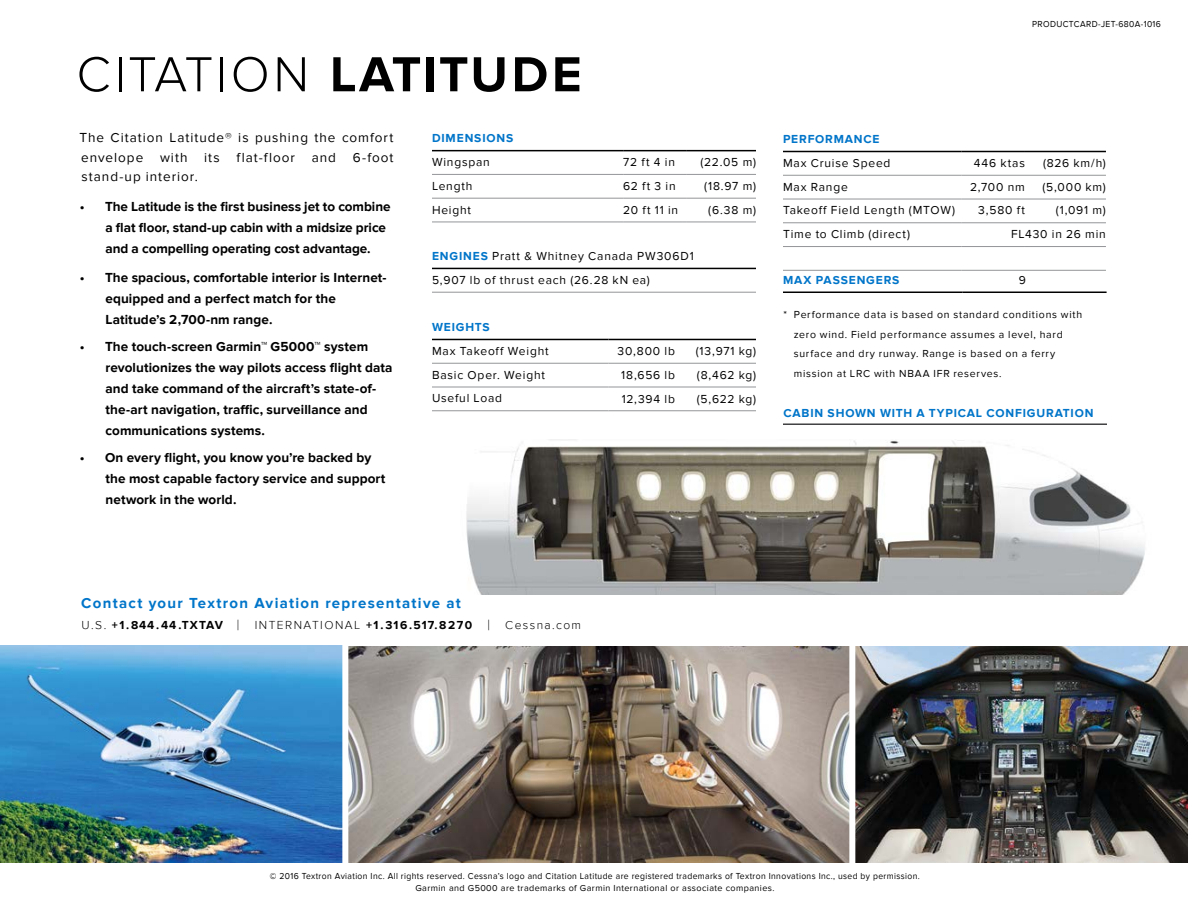
<style>
.page{position:relative;width:1188px;height:918px;background:#fff}
.page>*{position:absolute;margin:0;border:0;box-sizing:border-box;transform-origin:0 0}
.t1{font:300 51px "Proxima Nova";letter-spacing:.045em;color:#000}
.t2{font:700 15px "Proxima Nova";letter-spacing:.085em;color:#0075c9}
.t3{font:700 13.5px/21px "Proxima Nova";letter-spacing:.005em;color:#000}
.t4{font:13.5px/19.5px "Proxima Nova";letter-spacing:.075em;color:#000;text-align:justify}
.t5{font:12px/23.7px "Proxima Nova";letter-spacing:.065em;color:#000}
.t6{font:700 12px "Proxima Nova";letter-spacing:.07em;color:#0075c9}
.t7{font:700 12px "Proxima Nova";letter-spacing:.11em;color:#000}
.t8{font:700 12px "Proxima Nova";letter-spacing:.065em;color:#000}
.t9{font:300 12px "Proxima Nova";letter-spacing:.115em;color:#000}
.t10{font:10.5px/19.5px "Proxima Nova";letter-spacing:.07em;color:#000}
.t11{font:9px/12px "Proxima Nova";letter-spacing:.045em;color:#000;text-align:center;scale:.95 1}
.s1{font-weight:700}
.s2{font-weight:700;color:#0075c9}
.s3{font-weight:300}
.s4{font-weight:300;font-size:15px}
</style>
<div class="page">
<img style="left:432px;top:410px;width:713px;height:185px">
<img style="left:0;top:646px;width:1188px;height:217px">
<hr style="left:783px;top:423px;width:324px;height:2px;background:#414042">
<hr style="left:783px;top:151px;width:178px;height:1px;background:#000">
<hr style="left:961px;top:151px;width:64px;height:1px;background:#000">
<hr style="left:1025px;top:151px;width:81px;height:1px;background:#000">
<hr style="left:783px;top:175px;width:178px;height:1px;background:#939598">
<hr style="left:961px;top:175px;width:64px;height:1px;background:#939598">
<hr style="left:1025px;top:175px;width:81px;height:1px;background:#939598">
<hr style="left:783px;top:199px;width:178px;height:1px;background:#939598">
<hr style="left:961px;top:199px;width:64px;height:1px;background:#939598">
<hr style="left:1025px;top:199px;width:81px;height:1px;background:#939598">
<hr style="left:783px;top:223px;width:178px;height:1px;background:#939598">
<hr style="left:961px;top:223px;width:64px;height:1px;background:#939598">
<hr style="left:1025px;top:223px;width:81px;height:1px;background:#939598">
<hr style="left:783px;top:246px;width:178px;height:1px;background:#939598">
<hr style="left:961px;top:246px;width:64px;height:1px;background:#939598">
<hr style="left:1025px;top:246px;width:81px;height:1px;background:#939598">
<hr style="left:783px;top:270px;width:178px;height:1px;background:#939598">
<hr style="left:961px;top:270px;width:64px;height:1px;background:#939598">
<hr style="left:1025px;top:270px;width:81px;height:1px;background:#939598">
<hr style="left:432px;top:268px;width:324px;height:1px;background:#000">
<hr style="left:432px;top:292px;width:324px;height:1px;background:#939598">
<hr style="left:783px;top:292px;width:179px;height:1px;background:#000">
<hr style="left:962px;top:292px;width:64px;height:1px;background:#000">
<hr style="left:1026px;top:292px;width:81px;height:1px;background:#000">
<hr style="left:432px;top:150px;width:191px;height:1px;background:#000">
<hr style="left:623px;top:150px;width:64px;height:1px;background:#000">
<hr style="left:687px;top:150px;width:69px;height:1px;background:#000">
<hr style="left:432px;top:174px;width:191px;height:1px;background:#939598">
<hr style="left:623px;top:174px;width:64px;height:1px;background:#939598">
<hr style="left:687px;top:174px;width:69px;height:1px;background:#939598">
<hr style="left:432px;top:198px;width:191px;height:1px;background:#939598">
<hr style="left:623px;top:198px;width:64px;height:1px;background:#939598">
<hr style="left:687px;top:198px;width:69px;height:1px;background:#939598">
<hr style="left:432px;top:222px;width:191px;height:1px;background:#939598">
<hr style="left:623px;top:222px;width:64px;height:1px;background:#939598">
<hr style="left:687px;top:222px;width:69px;height:1px;background:#939598">
<hr style="left:432px;top:339px;width:176px;height:1px;background:#000">
<hr style="left:608px;top:339px;width:67px;height:1px;background:#000">
<hr style="left:675px;top:339px;width:81px;height:1px;background:#000">
<hr style="left:432px;top:363px;width:176px;height:1px;background:#939598">
<hr style="left:608px;top:363px;width:67px;height:1px;background:#939598">
<hr style="left:675px;top:363px;width:81px;height:1px;background:#939598">
<hr style="left:432px;top:387px;width:176px;height:1px;background:#939598">
<hr style="left:608px;top:387px;width:67px;height:1px;background:#939598">
<hr style="left:675px;top:387px;width:81px;height:1px;background:#939598">
<hr style="left:432px;top:411px;width:176px;height:1px;background:#939598">
<hr style="left:608px;top:411px;width:67px;height:1px;background:#939598">
<hr style="left:675px;top:411px;width:81px;height:1px;background:#939598">
<div style="left:342px;top:638px;width:6px;height:229px;background:#fff"></div>
<div style="left:849px;top:638px;width:6px;height:229px;background:#fff"></div>
<h1 class="t1" style="left:76px;top:45px;width:507px">CITATION <span class="s1">LATITUDE</span></h1>
<p class="t4" style="left:80px;top:128px;width:315px">The Citation Latitude® is pushing the comfort envelope with its flat-floor and 6-foot stand-up interior.</p>
<p class="t3" style="left:105px;top:197px;width:287px;text-indent:-26px">• The Latitude is the first business jet to combine a flat floor, stand-up cabin with a midsize price and a compelling operating cost advantage.</p>
<p class="t3" style="left:105px;top:268px;width:283px;text-indent:-26px">• The spacious, comfortable interior is Internet&shy;equipped and a perfect match for the<br>Latitude’s 2,700-nm range.</p>
<p class="t3" style="left:105px;top:337px;width:289px;text-indent:-26px">• The touch-screen Garmin™ G5000™ system revolutionizes the way pilots access flight data and take command of the aircraft’s state-of&shy;the-art navigation, traffic, surveillance and communications systems.</p>
<p class="t3" style="left:105px;top:448px;width:281px;text-indent:-26px">• On every flight, you know you’re backed by the most capable factory service and support network in the world.</p>
<p class="t6" style="left:432px;top:131px;width:83px">DIMENSIONS</p>
<p class="t5" style="left:432px;top:150px;width:59px">Wingspan</p>
<p class="t5" style="left:623px;top:150px;width:53px">72 ft 4 in</p>
<p class="t5" style="left:700px;top:150px;width:57px">(22.05 m)</p>
<p class="t5" style="left:432px;top:174px;width:42px">Length</p>
<p class="t5" style="left:623px;top:174px;width:54px">62 ft 3 in</p>
<p class="t5" style="left:704px;top:174px;width:53px">(18.97 m)</p>
<p class="t5" style="left:432px;top:198px;width:41px">Height</p>
<p class="t5" style="left:623px;top:198px;width:57px">20 ft 11 in</p>
<p class="t5" style="left:708px;top:198px;width:49px">(6.38 m)</p>
<p class="t5" style="left:432px;top:244px;width:263px"><span class="s2">ENGINES</span> Pratt &amp; Whitney Canada PW306D1<br>5,907 lb of thrust each (26.28 kN ea)</p>
<p class="t6" style="left:432px;top:320px;width:59px">WEIGHTS</p>
<p class="t5" style="left:432px;top:339px;width:118px">Max Takeoff Weight</p>
<p class="t5" style="left:618px;top:339px;width:59px">30,800 lb</p>
<p class="t5" style="left:696px;top:339px;width:62px">(13,971 kg)</p>
<p class="t5" style="left:432px;top:363px;width:115px">Basic Oper. Weight</p>
<p class="t5" style="left:621px;top:363px;width:55px">18,656 lb</p>
<p class="t5" style="left:697px;top:363px;width:61px">(8,462 kg)</p>
<p class="t5" style="left:432px;top:387px;width:72px">Useful Load</p>
<p class="t5" style="left:622px;top:388px;width:55px">12,394 lb</p>
<p class="t5" style="left:697px;top:388px;width:61px">(5,622 kg)</p>
<p class="t11" style="left:1032px;top:18px;width:137px">PRODUCTCARD-JET-680A-1016</p>
<p class="t6" style="left:783px;top:132px;width:98px">PERFORMANCE</p>
<p class="t5" style="left:783px;top:151px;width:109px">Max Cruise Speed</p>
<p class="t5" style="left:974px;top:151px;width:53px">446 ktas</p>
<p class="t5" style="left:1043px;top:151px;width:64px">(826 km/h)</p>
<p class="t5" style="left:783px;top:175px;width:66px">Max Range</p>
<p class="t5" style="left:970px;top:175px;width:56px">2,700 nm</p>
<p class="t5" style="left:1042px;top:175px;width:65px">(5,000 km)</p>
<p class="t5" style="left:783px;top:199px;width:174px">Takeoff Field Length (MTOW)</p>
<p class="t5" style="left:978px;top:199px;width:48px">3,580 ft</p>
<p class="t5" style="left:1056px;top:199px;width:52px">(1,091 m)</p>
<p class="t5" style="left:783px;top:223px;width:129px">Time to Climb (direct)</p>
<p class="t5" style="left:1011px;top:223px;width:96px">FL430 in 26 min</p>
<p class="t6" style="left:783px;top:273px;width:118px">MAX PASSENGERS</p>
<p class="t5" style="left:1019px;top:268px;width:9px">9</p>
<p class="t10" style="left:794px;top:305px;width:290px;text-indent:-10px">* Performance data is based on standard conditions with zero wind. Field performance assumes a level, hard surface and dry runway. Range is based on a ferry mission at LRC with NBAA IFR reserves.</p>
<p class="t6" style="left:784px;top:406px;width:311px">CABIN SHOWN WITH A TYPICAL CONFIGURATION</p>
<p class="t2" style="left:81px;top:594px;width:381px">Contact your Textron Aviation representative at</p>
<p class="t8" style="left:82px;top:618px;width:159px"><span class="s3">U.S.</span> +1 . 844.44.TXTAV <span class="s4">|</span></p>
<p class="t7" style="left:255px;top:618px;width:237px"><span class="s3">INTERNATIONAL</span> +1.316.517.8270 <span class="s4">|</span></p>
<p class="t9" style="left:505px;top:618px;width:77px">Cessna.com</p>
<p class="t11" style="left:270px;top:870px;width:686px">© 2016 Textron Aviation Inc. All rights reserved. Cessna’s logo and Citation Latitude are registered trademarks of Textron Innovations Inc., used by permission.<br>Garmin and G5000 are trademarks of Garmin International or associate companies.</p>
</div>
